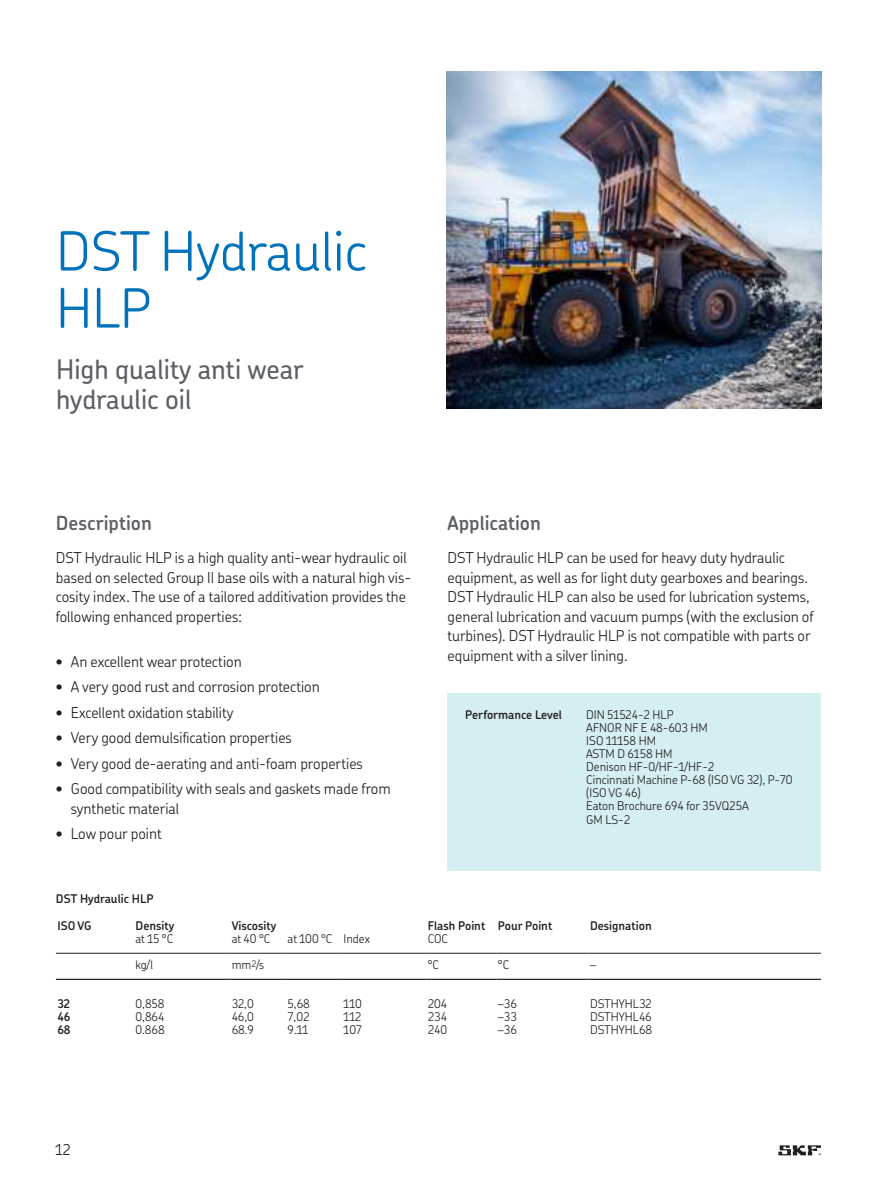
<style>
.page{position:relative;width:893px;height:1191px;background:#fff}
.page>*{position:absolute;margin:0;border:0;box-sizing:border-box;transform-origin:0 0}
.t1{font:300 54px/57px "SKF Chevin OT";color:#0072bc}
.t2{font:500 27px/30px "SKF Chevin OT";color:#5c5f64}
.t3{font:600 19.5px "SKF Chevin OT";color:#5c5f64}
.t4{font:300 15px/19.5px "SKF Chevin OT";color:#231f20}
.t5{font:300 12px/13px "SKF Chevin OT";color:#231f20}
.t6{font:600 12px "SKF Chevin OT";color:#231f20}
</style>
<div class="page">
<hr style="left:56px;top:953px;width:78px;height:1px;background:#231f20">
<hr style="left:56px;top:979px;width:78px;height:1px;background:#231f20">
<hr style="left:134px;top:953px;width:96px;height:1px;background:#231f20">
<hr style="left:134px;top:979px;width:96px;height:1px;background:#231f20">
<hr style="left:230px;top:953px;width:56px;height:1px;background:#231f20">
<hr style="left:230px;top:979px;width:56px;height:1px;background:#231f20">
<hr style="left:286px;top:953px;width:56px;height:1px;background:#231f20">
<hr style="left:286px;top:979px;width:56px;height:1px;background:#231f20">
<hr style="left:342px;top:953px;width:84px;height:1px;background:#231f20">
<hr style="left:342px;top:979px;width:84px;height:1px;background:#231f20">
<hr style="left:426px;top:953px;width:70px;height:1px;background:#231f20">
<hr style="left:426px;top:979px;width:70px;height:1px;background:#231f20">
<hr style="left:496px;top:953px;width:92px;height:1px;background:#231f20">
<hr style="left:496px;top:979px;width:92px;height:1px;background:#231f20">
<hr style="left:588px;top:953px;width:233px;height:1px;background:#231f20">
<hr style="left:588px;top:979px;width:233px;height:1px;background:#231f20">
<div style="left:447px;top:693px;width:374px;height:178px;background:#d5eef1"></div>
<img style="left:447px;top:71px;width:374px;height:338px">
<svg style="left:778px;top:1145px;width:43px;height:10px"></svg>
<h1 class="t1" style="left:56px;top:225px;width:312px">DST Hydraulic<br>HLP</h1>
<h2 class="t2" style="left:56px;top:356px;width:249px">High quality anti wear hydraulic oil</h2>
<h3 class="t3" style="left:56px;top:514px;width:97px">Description</h3>
<p class="t4" style="left:56px;top:549px;width:357px">DST Hydraulic HLP is a high quality anti-wear hydraulic oil based on selected Group II base oils with a natural high vis&shy;cosity index The use of a tailored additivation provides the following enhanced properties:</p>
<p class="t4" style="left:56px;top:652px;width:187px">• An excellent wear protection</p>
<p class="t4" style="left:56px;top:678px;width:265px">• A very good rust and corrosion protection</p>
<p class="t4" style="left:56px;top:703px;width:179px">• Excellent oxidation stability</p>
<p class="t4" style="left:56px;top:729px;width:237px">• Very good demulsification properties</p>
<p class="t4" style="left:56px;top:754px;width:308px">• Very good de-aerating and anti-foam properties</p>
<p class="t4" style="left:71px;top:780px;width:321px;text-indent:-15px">• Good compatibility with seals and gaskets made from synthetic material</p>
<p class="t4" style="left:56px;top:825px;width:107px">• Low pour point</p>
<h3 class="t3" style="left:447px;top:514px;width:95px">Application</h3>
<p class="t4" style="left:447px;top:549px;width:367px">DST Hydraulic HLP can be used for heavy duty hydraulic equipment, as well as for light duty gearboxes and bearings DST Hydraulic HLP can also be used for lubrication systems, general lubrication and vacuum pumps (with the exclusion of turbines) DST Hydraulic HLP is not compatible with parts or equipment with a silver lining</p>
<p class="t6" style="left:465px;top:709px;width:98px">Performance Level</p>
<p class="t5" style="left:586px;top:709px;width:208px">DIN 51524-2 HLP<br>AFNOR NF E 48-603 HM<br>ISO 11158 HM<br>ASTM D 6158 HM<br>Denison HF-0/HF-1/HF-2<br>Cincinnati Machine P-68 (ISO VG 32), P-70 (ISO VG 46)<br>Eaton Brochure 694 for 35VQ25A<br>GM LS-2</p>
<p class="t6" style="left:56px;top:893px;width:99px">DST Hydraulic HLP</p>
<p class="t6" style="left:57px;top:920px;width:36px">ISO VG</p>
<p class="t6" style="left:135px;top:920px;width:40px">Density</p>
<p class="t6" style="left:232px;top:920px;width:46px">Viscosity</p>
<p class="t6" style="left:428px;top:920px;width:126px">Flash Point Pour Point</p>
<p class="t6" style="left:590px;top:920px;width:63px">Designation</p>
<p class="t5" style="left:135px;top:933px;width:39px">at 15 °C</p>
<p class="t5" style="left:232px;top:933px;width:40px">at 40 °C</p>
<p class="t5" style="left:288px;top:933px;width:84px">at 100 °C Index</p>
<p class="t5" style="left:428px;top:933px;width:22px">COC</p>
<p class="t5" style="left:135px;top:959px;width:19px">kg/l</p>
<p class="t5" style="left:232px;top:959px;width:34px">mm<sup>2</sup>/s</p>
<p class="t5" style="left:428px;top:959px;width:13px">°C</p>
<p class="t5" style="left:498px;top:959px;width:13px">°C</p>
<p class="t5" style="left:590px;top:959px;width:7px">–</p>
<p class="t6" style="left:57px;top:998px;width:14px">32</p>
<p class="t5" style="left:135px;top:998px;width:31px">0,858</p>
<p class="t5" style="left:232px;top:998px;width:24px">32,0</p>
<p class="t5" style="left:288px;top:998px;width:24px">5,68</p>
<p class="t5" style="left:343px;top:998px;width:20px">110</p>
<p class="t5" style="left:428px;top:998px;width:21px">204</p>
<p class="t5" style="left:498px;top:998px;width:20px">–36</p>
<p class="t5" style="left:590px;top:998px;width:63px">DSTHYHL32</p>
<p class="t6" style="left:57px;top:1011px;width:15px">46</p>
<p class="t5" style="left:135px;top:1011px;width:30px">0,864</p>
<p class="t5" style="left:232px;top:1011px;width:24px">46,0</p>
<p class="t5" style="left:287px;top:1011px;width:23px">7,02</p>
<p class="t5" style="left:343px;top:1011px;width:19px">112</p>
<p class="t5" style="left:428px;top:1011px;width:21px">234</p>
<p class="t5" style="left:498px;top:1011px;width:20px">–33</p>
<p class="t5" style="left:590px;top:1011px;width:63px">DSTHYHL46</p>
<p class="t6" style="left:57px;top:1024px;width:15px">68</p>
<p class="t5" style="left:135px;top:1024px;width:31px">0 868</p>
<p class="t5" style="left:232px;top:1024px;width:24px">68 9</p>
<p class="t5" style="left:287px;top:1024px;width:22px">9 11</p>
<p class="t5" style="left:343px;top:1024px;width:20px">107</p>
<p class="t5" style="left:428px;top:1024px;width:21px">240</p>
<p class="t5" style="left:498px;top:1024px;width:20px">–36</p>
<p class="t5" style="left:590px;top:1024px;width:64px">DSTHYHL68</p>
<p class="t4" style="left:56px;top:1141px;width:16px">12</p>
</div>
